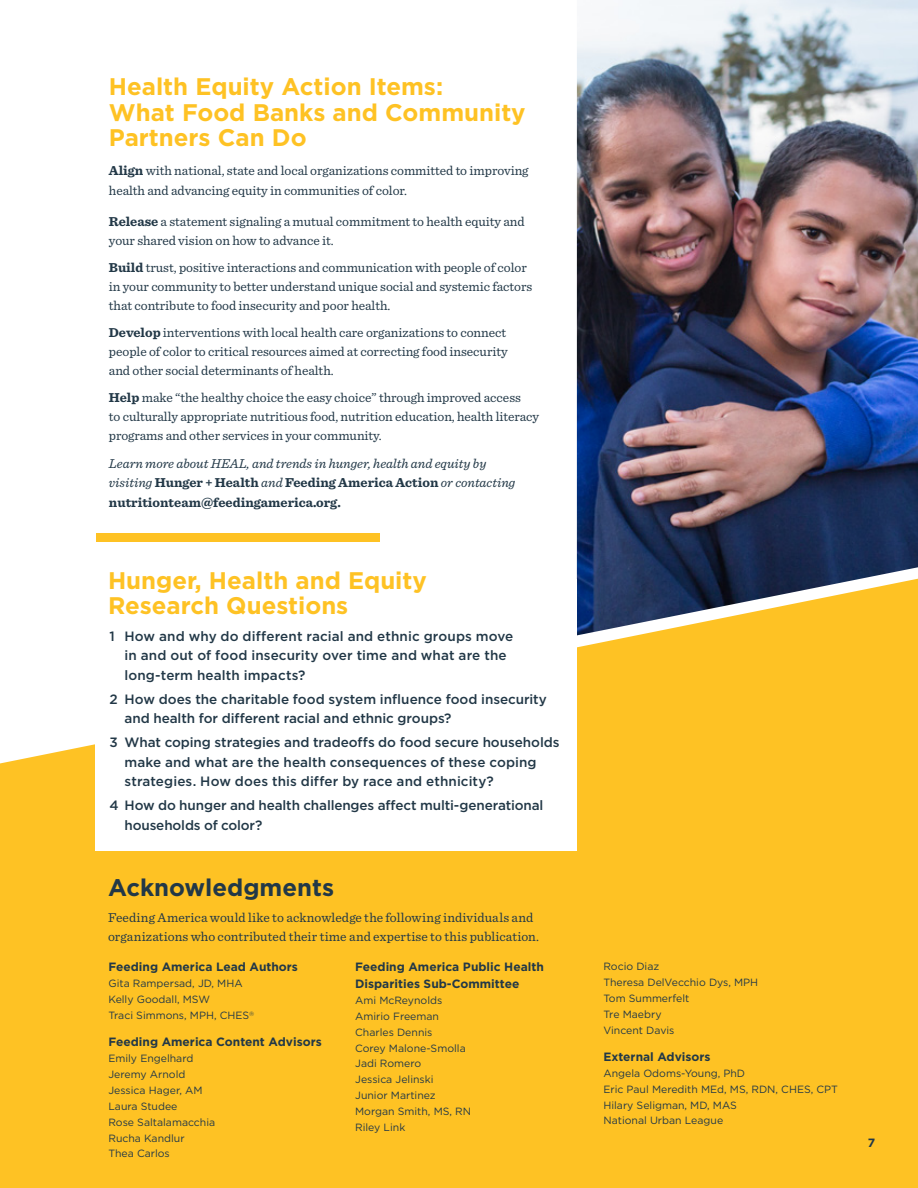
<style>
.page{position:relative;width:918px;height:1188px;background:#fff}
.page>*{position:absolute;margin:0;border:0;box-sizing:border-box;transform-origin:0 0}
.body{font:700 24px/25.5px "Gotham";color:#fec224}
.subhead{font:700 24px/25.5px "Gotham";color:#fec224}
.subhead-2{font:700 24px "Gotham";color:#223847}
.body-2{font:13.5px/19.2px "Sentinel";letter-spacing:-.005em;color:#223847}
.intro_paragraph{font:500 13.5px/19.5px "Gotham";color:#223847}
.body_first{font:13.5px/19.2px "Sentinel";letter-spacing:.01em;color:#223847}
.body-3{font:italic 13.5px/19.2px "Sentinel";color:#223847}
.t1{font:700 13.5px "Sentinel";color:#223847}
.Text3_BulletIndent{font:700 12px/16.5px "Gotham";color:#223847}
.Text3_BulletIndent-2{font:10.5px "Gotham";color:#223847}
.s1{font-weight:700}
.s2{font-weight:700;font-style:normal}
</style>
<div class="page">
<img style="left:577px;top:0;width:341px;height:579px">
<div style="left:0;top:579px;width:918px;height:609px;background:#fec224"></div>
<div style="left:95px;top:579px;width:482px;height:271px;background:#fff"></div>
<div style="left:96px;top:533px;width:284px;height:9px;background:#fec224"></div>
<p class="body" style="left:109px;top:74px;width:418px">Health Equity Action Items:<br>What Food Banks and Community<br>Partners Can Do</p>
<p class="body-2" style="left:109px;top:161px;width:421px"><span class="s1">Align</span> with national, state and local organizations committed to improving health and advancing equity in communities of color.</p>
<p class="body-2" style="left:109px;top:211px;width:417px"><span class="s1">Release</span> a statement signaling a mutual commitment to health equity and your shared vision on how to advance it.</p>
<p class="body-2" style="left:109px;top:257px;width:425px"><span class="s1">Build</span> trust, positive interactions and communication with people of color in your community to better understand unique social and systemic factors that contribute to food insecurity and poor health.</p>
<p class="body-2" style="left:109px;top:322px;width:400px;text-align:justify"><span class="s1">Develop</span> interventions with local health care organizations to connect people of color to critical resources aimed at correcting food insecurity and other social determinants of health.</p>
<p class="body-2" style="left:109px;top:387px;width:432px"><span class="s1">Help</span> make “the healthy choice the easy choice” through improved access<br>to culturally appropriate nutritious food, nutrition education, health literacy programs and other services in your community.</p>
<p class="body-3" style="left:109px;top:453px;width:408px">Learn more about HEAL, and trends in hunger, health and equity by visiting <span class="s2">Hunger + Health</span> and <span class="s2">Feeding America Action</span> or contacting</p>
<p class="t1" style="left:109px;top:492px;width:233px">nutritionteam@feedingamerica.org.</p>
<p class="subhead" style="left:108px;top:567px;width:320px">Hunger, Health and Equity<br>Research Questions</p>
<p class="intro_paragraph" style="left:124px;top:626px;width:390px;text-indent:-15px">1 How and why do different racial and ethnic groups move in and out of food insecurity over time and what are the long-term health impacts?</p>
<p class="intro_paragraph" style="left:124px;top:689px;width:424px;text-indent:-15px">2 How does the charitable food system influence food insecurity and health for different racial and ethnic groups?</p>
<p class="intro_paragraph" style="left:124px;top:732px;width:437px;text-indent:-15px">3 What coping strategies and tradeoffs do food secure households make and what are the health consequences of these coping strategies. How does this differ by race and ethnicity?</p>
<p class="intro_paragraph" style="left:124px;top:795px;width:420px;text-indent:-15px">4 How do hunger and health challenges affect multi-generational households of color?</p>
<p class="subhead-2" style="left:108px;top:873px;width:228px">Acknowledgments</p>
<p class="body_first" style="left:108px;top:907px;width:433px">Feeding America would like to acknowledge the following individuals and organizations who contributed their time and expertise to this publication.</p>
<p class="Text3_BulletIndent" style="left:108px;top:959px;width:191px">Feeding America Lead Authors</p>
<p class="Text3_BulletIndent-2" style="left:108px;top:978px;width:136px">Gita Rampersad, JD, MHA</p>
<p class="Text3_BulletIndent-2" style="left:108px;top:994px;width:103px">Kelly Goodall, MSW</p>
<p class="Text3_BulletIndent-2" style="left:108px;top:1010px;width:147px">Traci Simmons, MPH, CHES<sup>®</sup></p>
<p class="Text3_BulletIndent" style="left:108px;top:1033px;width:215px">Feeding America Content Advisors</p>
<p class="Text3_BulletIndent-2" style="left:108px;top:1053px;width:86px">Emily Engelhard</p>
<p class="Text3_BulletIndent-2" style="left:108px;top:1068px;width:78px">Jeremy Arnold</p>
<p class="Text3_BulletIndent-2" style="left:108px;top:1084px;width:96px">Jessica Hager, AM</p>
<p class="Text3_BulletIndent-2" style="left:108px;top:1100px;width:71px">Laura Studee</p>
<p class="Text3_BulletIndent-2" style="left:108px;top:1116px;width:108px">Rose Saltalamacchia</p>
<p class="Text3_BulletIndent-2" style="left:108px;top:1132px;width:78px">Rucha Kandlur</p>
<p class="Text3_BulletIndent-2" style="left:108px;top:1148px;width:63px">Thea Carlos</p>
<p class="Text3_BulletIndent" style="left:355px;top:959px;width:190px">Feeding America Public Health<br>Disparities Sub-Committee</p>
<p class="Text3_BulletIndent-2" style="left:355px;top:994px;width:89px">Ami McReynolds</p>
<p class="Text3_BulletIndent-2" style="left:355px;top:1010px;width:85px">Amirio Freeman</p>
<p class="Text3_BulletIndent-2" style="left:355px;top:1026px;width:79px">Charles Dennis</p>
<p class="Text3_BulletIndent-2" style="left:355px;top:1042px;width:112px">Corey Malone-Smolla</p>
<p class="Text3_BulletIndent-2" style="left:355px;top:1058px;width:68px">Jadi Romero</p>
<p class="Text3_BulletIndent-2" style="left:355px;top:1074px;width:80px">Jessica Jelinski</p>
<p class="Text3_BulletIndent-2" style="left:355px;top:1090px;width:82px">Junior Martinez</p>
<p class="Text3_BulletIndent-2" style="left:355px;top:1106px;width:117px">Morgan Smith, MS, RN</p>
<p class="Text3_BulletIndent-2" style="left:355px;top:1122px;width:52px">Riley Link</p>
<p class="Text3_BulletIndent-2" style="left:603px;top:961px;width:57px">Rocio Diaz</p>
<p class="Text3_BulletIndent-2" style="left:603px;top:977px;width:156px">Theresa DelVecchio Dys, MPH</p>
<p class="Text3_BulletIndent-2" style="left:603px;top:993px;width:87px">Tom Summerfelt</p>
<p class="Text3_BulletIndent-2" style="left:603px;top:1008px;width:60px">Tre Maebry</p>
<p class="Text3_BulletIndent-2" style="left:603px;top:1024px;width:73px">Vincent Davis</p>
<p class="Text3_BulletIndent" style="left:603px;top:1048px;width:109px">External Advisors</p>
<p class="Text3_BulletIndent-2" style="left:603px;top:1067px;width:143px">Angela Odoms-Young, PhD</p>
<p class="Text3_BulletIndent-2" style="left:603px;top:1083px;width:236px">Eric Paul Meredith MEd, MS, RDN, CHES, CPT</p>
<p class="Text3_BulletIndent-2" style="left:603px;top:1099px;width:135px">Hilary Seligman, MD, MAS</p>
<p class="Text3_BulletIndent-2" style="left:603px;top:1115px;width:121px">National Urban League</p>
<p class="Text3_BulletIndent" style="left:868px;top:1134px;width:9px">7</p>
</div>
